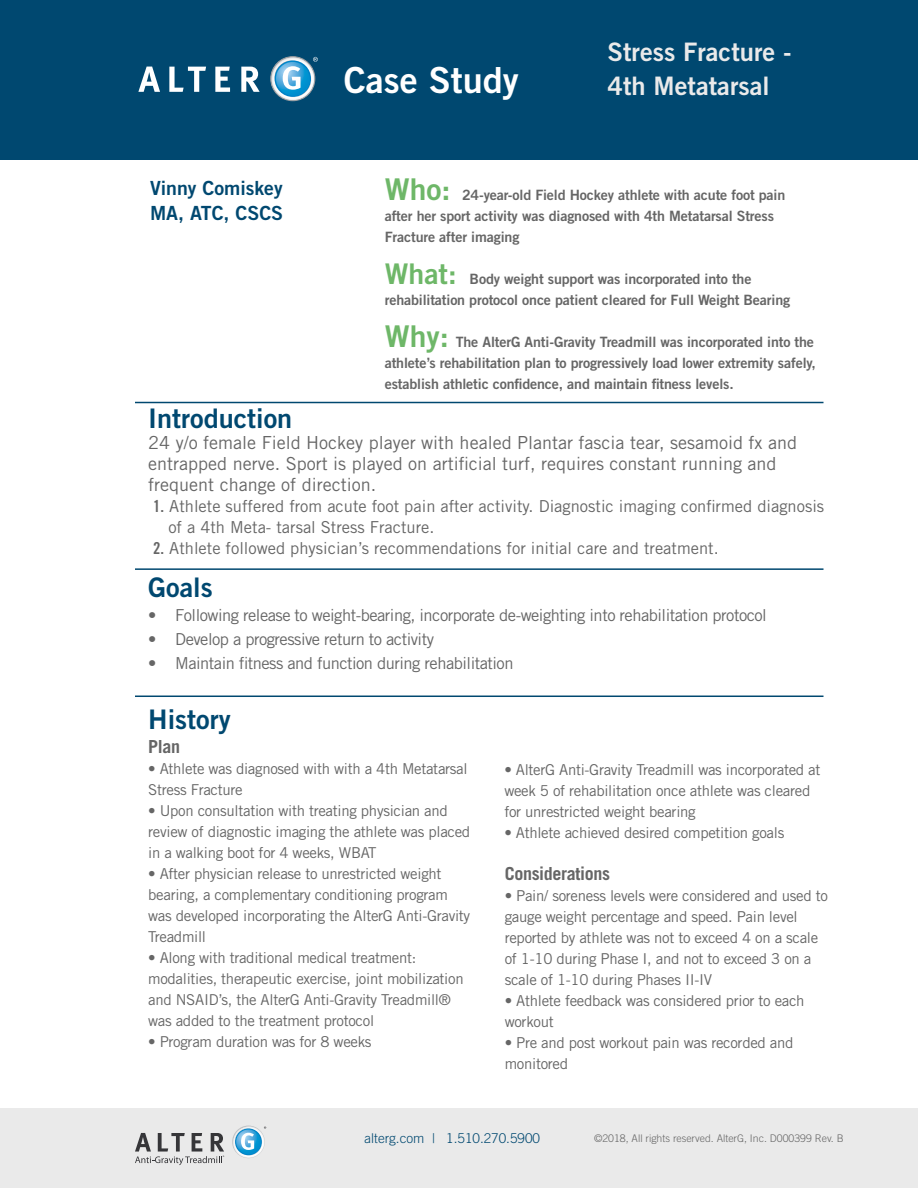
<style>
.page{position:relative;width:918px;height:1188px;background:#fff}
.page>*{position:absolute;margin:0;border:0;box-sizing:border-box;transform-origin:0 0}
.t1{font:36px "Trade Gothic LT Std Bd 2";color:#fff}
.t2{font:27px "Trade Gothic LT Std Bd 2";color:#004870}
.t3{font:25.5px/34.5px "Trade Gothic LT Std Bd 2";color:#eaeaea}
.t4{font:19.5px/25.5px "Trade Gothic LT Std Bd 2";color:#004870}
.t5{font:18px/21px "Trade Gothic LT Std";color:#666}
.t6{font:700 18px "Trade Gothic LT Std";letter-spacing:-.02em;color:#666}
.t7{font:16.5px/21px "Trade Gothic LT Std";color:#666}
.t8{font:16.5px "Trade Gothic LT Std";letter-spacing:-.03em;color:#666}
.t9{font:15px/21px "Trade Gothic LT Std";letter-spacing:-.02em;color:#666}
.t10{font:14.25px/21px "Trade Gothic LT Std Bd 2";letter-spacing:-.01em;color:#666}
.t11{font:300 13.5px "Trade Gothic LT Std";color:#004870}
.t12{font:300 10.5px "Trade Gothic LT Std";color:#666}
.s1{font-size:30px;color:#6eb768}
.s2{font-size:28.5px;color:#6eb768}
.s3{font-family:"Trade Gothic LT Std Bd Cn 20"}
</style>
<div class="page">
<div style="left:0;top:1108px;width:918px;height:80px;background:#eaeaea"></div>
<svg style="left:135px;top:1133px;width:89px;height:32px"></svg>
<svg style="left:232px;top:1126px;width:34px;height:32px"></svg>
<div style="left:0;top:0;width:918px;height:159px;background:#004870"></div>
<hr style="left:135px;top:402px;width:689px;height:1px;background:#004870">
<hr style="left:135px;top:568px;width:689px;height:2px;background:#004870">
<hr style="left:135px;top:696px;width:689px;height:1px;background:#004870">
<svg style="left:138px;top:67px;width:22px;height:25px"></svg>
<svg style="left:169px;top:67px;width:37px;height:25px"></svg>
<svg style="left:215px;top:67px;width:15px;height:25px"></svg>
<svg style="left:241px;top:67px;width:19px;height:25px"></svg>
<svg style="left:271px;top:57px;width:44px;height:44px"></svg>
<div style="left:271px;top:57px;width:44px;height:44px;border:1px solid #9d9fa2;border-radius:50%"></div>
<svg style="left:274px;top:60px;width:37px;height:37px"></svg>
<svg style="left:275px;top:60px;width:36px;height:37px"></svg>
<svg style="left:276px;top:57px;width:42px;height:39px;background:#6aabcd"></svg>
<h3 class="t4" style="left:150px;top:175px;width:135px">Vinny Comiskey<br>MA, ATC, CSCS</h3>
<h1 class="t1" style="left:344px;top:57px;width:176px">Case Study</h1>
<h3 class="t3" style="left:608px;top:34px;width:186px">Stress Fracture -<br>4th Metatarsal</h3>
<p class="t10" style="left:385px;top:184px;width:402px"><span class="s1">Who:</span> 24-year-old Field Hockey athlete with acute foot pain after her sport activity was diagnosed with 4th Metatarsal Stress<br>Fracture after imaging</p>
<p class="t10" style="left:385px;top:268px;width:407px"><span class="s2">What:</span> Body weight support was incorporated into the rehabilitation protocol once patient cleared for Full Weight Bearing</p>
<p class="t10" style="left:385px;top:331px;width:433px"><span class="s1">Why:</span> The AlterG Anti-Gravity Treadmill was incorporated into the athlete’s rehabilitation plan to progressively load lower extremity safely, establish athletic confidence, and maintain fitness levels.</p>
<h2 class="t2" style="left:148px;top:402px;width:146px">Introduction</h2>
<p class="t5" style="left:148px;top:432px;width:650px">24 y/o female Field Hockey player with healed Plantar fascia tear, sesamoid fx and entrapped nerve. Sport is played on artificial turf, requires constant running and frequent change of direction.</p>
<p class="t7" style="left:168px;top:496px;width:657px;text-indent:-15px"><span class="s3">1.</span> Athlete suffered from acute foot pain after activity. Diagnostic imaging confirmed diagnosis of a 4th Meta- tarsal Stress Fracture.</p>
<p class="t7" style="left:153px;top:538px;width:567px"><span class="s3">2.</span> Athlete followed physician’s recommendations for initial care and treatment.</p>
<h2 class="t2" style="left:148px;top:570px;width:66px">Goals</h2>
<p class="t8" style="left:148px;top:605px;width:620px">• Following release to weight-bearing, incorporate de-weighting into rehabilitation protocol</p>
<p class="t8" style="left:148px;top:629px;width:287px">• Develop a progressive return to activity</p>
<p class="t8" style="left:148px;top:653px;width:367px">• Maintain fitness and function during rehabilitation</p>
<h2 class="t2" style="left:148px;top:703px;width:84px">History</h2>
<p class="t6" style="left:148px;top:736px;width:33px">Plan</p>
<p class="t9" style="left:148px;top:758px;width:321px">• Athlete was diagnosed with with a 4th Metatarsal<br>Stress Fracture</p>
<p class="t9" style="left:148px;top:800px;width:324px">• Upon consultation with treating physician and review of diagnostic imaging the athlete was placed in a walking boot for 4 weeks, WBAT</p>
<p class="t9" style="left:148px;top:863px;width:324px">• After physician release to unrestricted weight bearing, a complementary conditioning program was developed incorporating the AlterG Anti-Gravity Treadmill</p>
<p class="t9" style="left:148px;top:947px;width:317px">• Along with traditional medical treatment: modalities, therapeutic exercise, joint mobilization and NSAID’s, the AlterG Anti-Gravity Treadmill® was added to the treatment protocol</p>
<p class="t9" style="left:148px;top:1031px;width:225px">• Program duration was for 8 weeks</p>
<p class="t9" style="left:504px;top:759px;width:318px">• AlterG Anti-Gravity Treadmill was incorporated at week 5 of rehabilitation once athlete was cleared for unrestricted weight bearing</p>
<p class="t9" style="left:504px;top:822px;width:281px">• Athlete achieved desired competition goals</p>
<p class="t6" style="left:505px;top:862px;width:107px">Considerations</p>
<p class="t9" style="left:505px;top:885px;width:325px">• Pain/ soreness levels were considered and used to gauge weight percentage and speed. Pain level reported by athlete was not to exceed 4 on a scale of 1-10 during Phase I, and not to exceed 3 on a scale of 1-10 during Phases II-IV</p>
<p class="t9" style="left:505px;top:990px;width:301px">• Athlete feedback was considered prior to each workout</p>
<p class="t9" style="left:505px;top:1032px;width:290px">• Pre and post workout pain was recorded and monitored</p>
<p class="t11" style="left:364px;top:1131px;width:177px">alterg.com | 1.510.270.5900</p>
<p class="t12" style="left:594px;top:1132px;width:251px">©2018, All rights reserved. AlterG, Inc. D000399 Rev. B</p>
</div>
